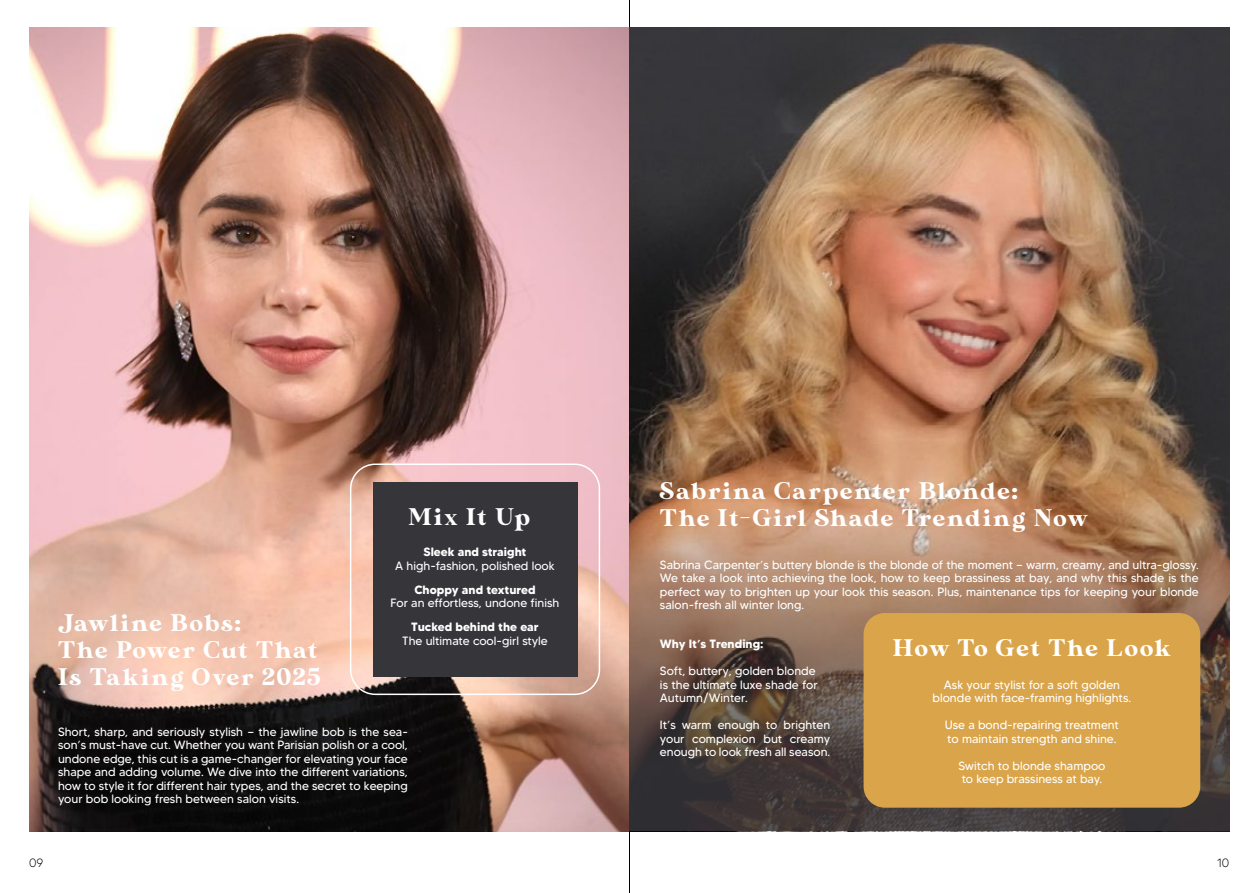
<style>
.page{position:relative;width:1259px;height:893px;background:#fff}
.page>*{position:absolute;margin:0;border:0;box-sizing:border-box;transform-origin:0 0}
.t1{font:24px/27px "MADE Sunflower";letter-spacing:.08em;color:#fff}
.t2{font:12px/13.5px "MADETOMMY";color:#fff;text-align:justify}
.t3{font:700 12px "MADETOMMY";color:#fff}
.t4{font:300 12px "MADETOMMY";color:#000}
</style>
<div class="page">
<img style="left:29px;top:28px;width:1200px;height:803px">
<div style="left:350px;top:463px;width:250px;height:232px;border:2px solid #fff;border-radius:25px"></div>
<div style="left:372px;top:482px;width:205px;height:194px;background:#36353a"></div>
<hr style="left:629px;top:0;width:1px;height:893px;background:#000">
<svg style="left:629px;top:463px;width:600px;height:368px"></svg>
<div style="left:863px;top:613px;width:337px;height:195px;background:#daa44a;border-radius:21px"></div>
<h1 class="t1" style="left:660px;top:479px;width:429px">Sabrina Carpenter Blonde:<br>The It-Girl Shade Trending Now</h1>
<p class="t2" style="left:660px;top:558px;width:540px">Sabrina Carpenter’s buttery blonde is the blonde of the moment — warm, creamy, and ultra-glossy.<br>We take a look into achieving the look, how to keep brassiness at bay, and why this shade is the perfect way to brighten up your look this season. Plus, maintenance tips for keeping your blonde salon-fresh all winter long.</p>
<p class="t3" style="left:660px;top:636px;width:105px">Why It’s Trending:</p>
<p class="t2" style="left:660px;top:664px;width:159px;text-align:left">Soft, buttery, golden blonde is the ultimate luxe shade for<br>Autumn/Winter.</p>
<p class="t2" style="left:660px;top:718px;width:172px">It’s warm enough to brighten your complexion but creamy enough to look fresh all season.</p>
<h1 class="t1" style="left:408px;top:505px;width:123px">Mix It Up</h1>
<p class="t3" style="left:423px;top:545px;width:104px">Sleek and straight</p>
<p class="t2" style="left:395px;top:559px;width:161px">A high-fashion, polished look</p>
<p class="t3" style="left:414px;top:582px;width:123px">Choppy and textured</p>
<p class="t2" style="left:390px;top:596px;width:170px">For an effortless, undone finish</p>
<p class="t3" style="left:411px;top:620px;width:129px">Tucked behind the ear</p>
<p class="t2" style="left:402px;top:634px;width:147px">The ultimate cool-girl style</p>
<h1 class="t1" style="left:893px;top:636px;width:279px">How To Get The Look</h1>
<p class="t2" style="left:932px;top:678px;width:200px;text-align:center">Ask your stylist for a soft golden blonde with face-framing highlights.</p>
<p class="t2" style="left:944px;top:718px;width:176px">Use a bond-repairing treatment to maintain strength and shine.</p>
<p class="t2" style="left:958px;top:759px;width:149px">Switch to blonde shampoo to keep brassiness at bay.</p>
<h1 class="t1" style="left:58px;top:611px;width:264px">Jawline Bobs:<br>The Power Cut That<br>Is Taking Over 2025</h1>
<p class="t2" style="left:58px;top:725px;width:351px">Short, sharp, and seriously stylish — the jawline bob is the sea&shy;son’s must-have cut. Whether you want Parisian polish or a cool, undone edge, this cut is a game-changer for elevating your face shape and adding volume. We dive into the different variations, how to style it for different hair types, and the secret to keeping your bob looking fresh between salon visits.</p>
<p class="t4" style="left:29px;top:856px;width:16px">09</p>
<p class="t4" style="left:1217px;top:856px;width:14px">10</p>
</div>
